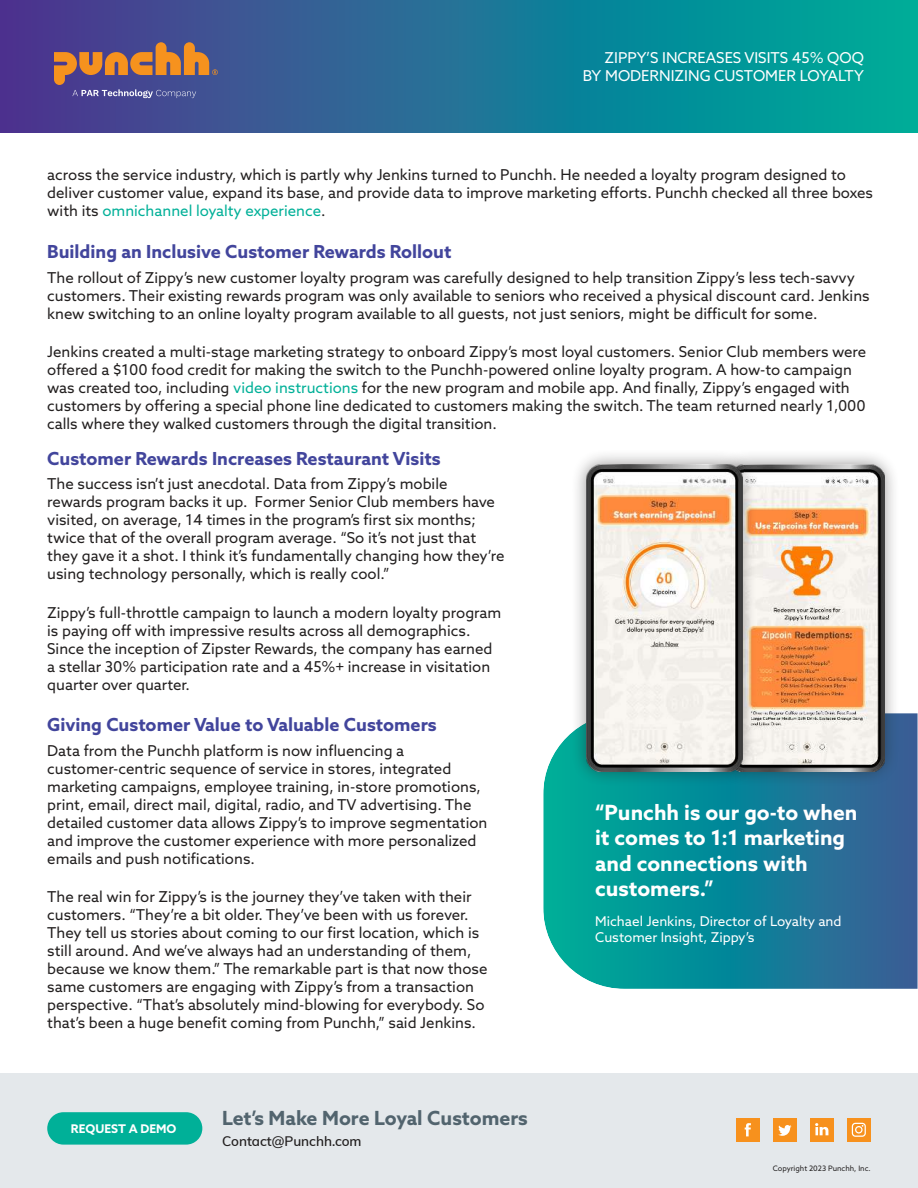
<style>
.page{position:relative;width:918px;height:1188px;background:#fff}
.page>*{position:absolute;margin:0;border:0;box-sizing:border-box;transform-origin:0 0}
.t1{font:700 21px/25.5px "Azo Sans";color:#fff}
.t2{font:700 19.5px "Azo Sans";color:#52646e}
.t3{font:700 18px "Azo Sans";color:#42459c}
.t4{font:15px/18px "Azo Sans";color:#221f1f}
.t5{font:15px/18px "Azo Sans";color:#fff;text-align:right}
.t6{font:13.5px/16.2px "Azo Sans";color:#fff}
.t7{font:600 13.5px "Muli";color:#221f1f}
.t8{font:700 12px "Azo Sans";color:#fff}
.t9{font:7.5px "Azo Sans";color:#221f1f}
.s1{color:#00b098}
</style>
<div class="page">
<img style="left:0;top:0;width:918px;height:133px">
<div style="left:0;top:1074px;width:918px;height:114px;background:#e4e8eb"></div>
<div style="left:47px;top:1112px;width:155px;height:33px;background:#00b098;border-radius:16px"></div>
<svg style="left:54px;top:42px;width:164px;height:56px;background:#83646e"></svg>
<div style="left:736px;top:1118px;width:24px;height:24px;background:#f7911d"></div>
<svg style="left:745px;top:1123px;width:6px;height:13px"></svg>
<div style="left:773px;top:1118px;width:24px;height:24px;background:#f7911d"></div>
<svg style="left:778px;top:1125px;width:14px;height:11px"></svg>
<div style="left:810px;top:1118px;width:24px;height:24px;background:#f7911d"></div>
<svg style="left:815px;top:1123px;width:13px;height:12px"></svg>
<div style="left:847px;top:1118px;width:24px;height:24px;background:#f7911d"></div>
<svg style="left:852px;top:1123px;width:14px;height:14px"></svg>
<img style="left:543px;top:713px;width:375px;height:276px">
<div style="left:713px;top:449px;width:187px;height:337px;background:#221f1f;opacity:.45"></div>
<img style="left:757px;top:464px;width:128px;height:307px">
<div style="left:571px;top:449px;width:186px;height:337px;background:#221f1f;opacity:.45"></div>
<img style="left:586px;top:464px;width:156px;height:307px">
<p class="t5" style="left:583px;top:50px;width:283px">ZIPPY’S INCREASES VISITS 45% QOQ<br>BY MODERNIZING CUSTOMER LOYALTY</p>
<p class="t4" style="left:47px;top:167px;width:827px">across the service industry, which is partly why Jenkins turned to Punchh. He needed a loyalty program designed to deliver customer value, expand its base, and provide data to improve marketing efforts. Punchh checked all three boxes with its <span class="s1">omnichannel loyalty experience</span>.</p>
<p class="t3" style="left:47px;top:244px;width:406px">Building an Inclusive Customer Rewards Rollout</p>
<p class="t4" style="left:47px;top:269px;width:824px">The rollout of Zippy’s new customer loyalty program was carefully designed to help transition Zippy’s less tech-savvy customers. Their existing rewards program was only available to seniors who received a physical discount card. Jenkins knew switching to an online loyalty program available to all guests, not just seniors, might be difficult for some.</p>
<p class="t4" style="left:47px;top:344px;width:821px">Jenkins created a multi-stage marketing strategy to onboard Zippy’s most loyal customers. Senior Club members were offered a $100 food credit for making the switch to the Punchh-powered online loyalty program. A how-to campaign was created too, including <span class="s1">video instructions</span> for the new program and mobile app. And finally, Zippy’s engaged with customers by offering a special phone line dedicated to customers making the switch. The team returned nearly 1,000 calls where they walked customers through the digital transition.</p>
<p class="t3" style="left:47px;top:451px;width:395px">Customer Rewards Increases Restaurant Visits</p>
<p class="t4" style="left:47px;top:476px;width:459px">The success isn’t just anecdotal. Data from Zippy’s mobile rewards program backs it up. Former Senior Club members have visited, on average, 14 times in the program’s first six months; twice that of the overall program average. “So it’s not just that they gave it a shot. I think it’s fundamentally changing how they’re using technology personally, which is really cool.”</p>
<p class="t4" style="left:47px;top:604px;width:456px">Zippy’s full-throttle campaign to launch a modern loyalty program is paying off with impressive results across all demographics.<br>Since the inception of Zipster Rewards, the company has earned a stellar 30% participation rate and a 45%+ increase in visitation quarter over quarter.</p>
<p class="t3" style="left:47px;top:717px;width:391px">Giving Customer Value to Valuable Customers</p>
<p class="t4" style="left:47px;top:743px;width:442px">Data from the Punchh platform is now influencing a customer-centric sequence of service in stores, integrated marketing campaigns, employee training, in-store promotions, print, email, direct mail, digital, radio, and TV advertising. The detailed customer data allows Zippy’s to improve segmentation and improve the customer experience with more personalized emails and push notifications.</p>
<p class="t4" style="left:47px;top:889px;width:442px">The real win for Zippy’s is the journey they’ve taken with their customers. “They’re a bit older. They’ve been with us forever.<br>They tell us stories about coming to our first location, which is still around. And we’ve always had an understanding of them, because we know them.” The remarkable part is that now those same customers are engaging with Zippy’s from a transaction perspective. “That’s absolutely mind-blowing for everybody. So that’s been a huge benefit coming from Punchh,” said Jenkins.</p>
<p class="t8" style="left:71px;top:1124px;width:107px">REQUEST A DEMO</p>
<h2 class="t2" style="left:222px;top:1110px;width:307px">Let’s Make More Loyal Customers</h2>
<p class="t7" style="left:222px;top:1136px;width:141px">Contact@Punchh.com</p>
<h1 class="t1" style="left:595px;top:801px;width:264px">“Punchh is our go-to when it comes to 1:1 marketing and connections with customers.”</h1>
<p class="t6" style="left:595px;top:914px;width:248px">Michael Jenkins, Director of Loyalty and<br>Customer Insight, Zippy’s</p>
<p class="t9" style="left:773px;top:1165px;width:99px">Copyright 2023 Punchh, Inc.</p>
</div>
